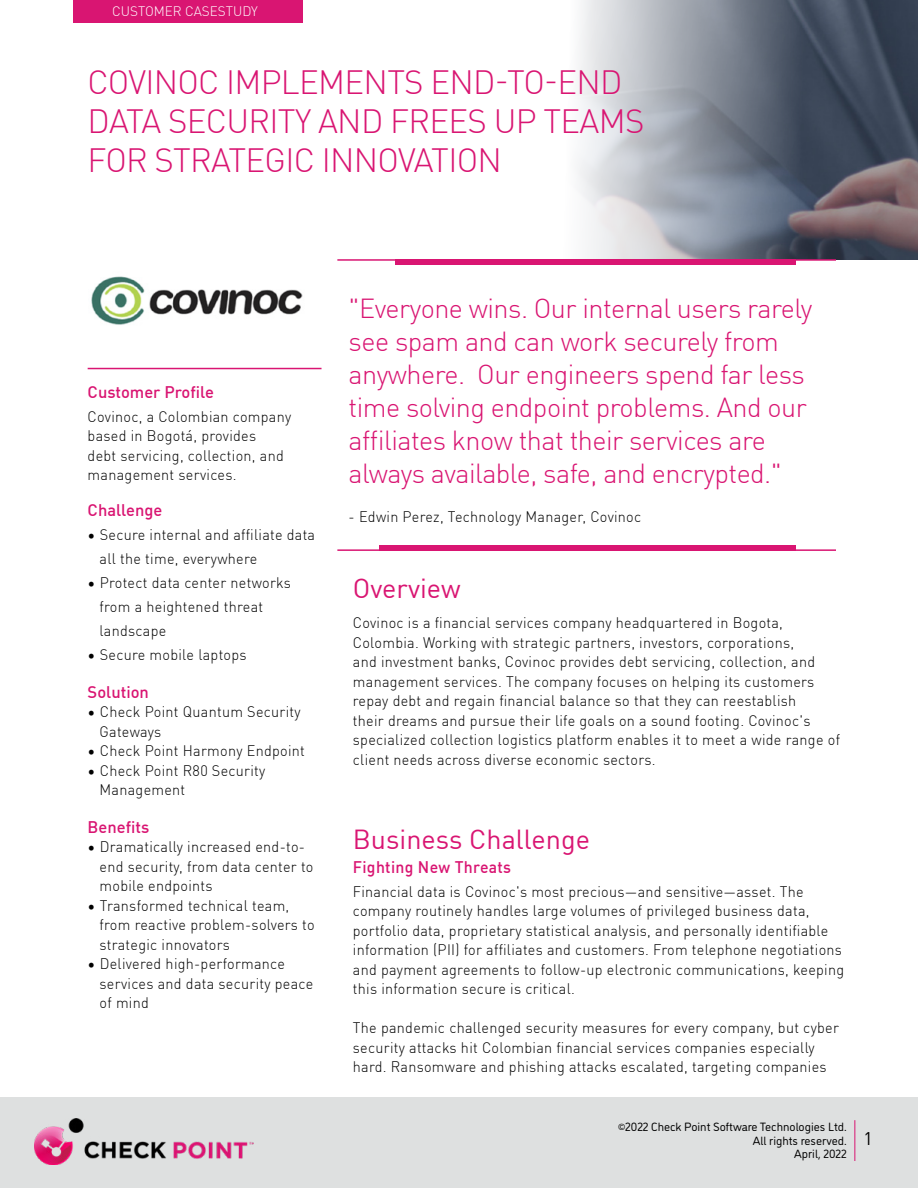
<style>
.page{position:relative;width:918px;height:1188px;background:#fff}
.page>*{position:absolute;margin:0;border:0;box-sizing:border-box;transform-origin:0 0}
.t1{font:300 33px/39px "DIN Pro";letter-spacing:-.02em;color:#d91572}
.t2{font:300 27px/33px "DIN Pro";letter-spacing:-.02em;color:#d91572}
.t3{font:27px "DIN Pro";color:#d91572}
.t4{font:18px "DIN Pro";color:#000}
.t5{font:500 16.5px "DIN Pro";color:#d91572}
.t6{font:500 16.5px "DIN Pro";letter-spacing:.02em;color:#d91572;scale:.96 1}
.t7{font:300 15px/19.5px "DIN Pro";letter-spacing:.02em;color:#000;scale:.96 1}
.t8{font:300 13.5px "DIN Pro";color:#fff}
.t9{font:12px/13.5px "DI Nosaur";color:#000;text-align:right}
.t10{font:9px "DI Nosaur";color:#000}
</style>
<div class="page">
<div style="left:0;top:1097px;width:918px;height:91px;background:#dee0e0"></div>
<hr style="left:854px;top:1120px;width:1px;height:41px;background:#d91572">
<div style="left:73px;top:0;width:230px;height:23px;background:#d91572"></div>
<img style="left:34px;top:1118px;width:219px;height:47px">
<svg style="left:577px;top:0;width:341px;height:259px;background:#838893"></svg>
<div style="left:395px;top:259px;width:400px;height:6px;background:#d91572"></div>
<div style="left:379px;top:545px;width:416px;height:6px;background:#d91572"></div>
<hr style="left:337px;top:549px;width:499px;height:2px;background:#d91572">
<hr style="left:88px;top:368px;width:234px;height:1px;background:#d91572">
<hr style="left:337px;top:259px;width:499px;height:2px;background:#d91572">
<img style="left:91px;top:276px;width:212px;height:49px">
<p class="t8" style="left:112px;top:1px;width:147px">CUSTOMER CASESTUDY</p>
<h1 class="t1" style="left:88px;top:60px;width:558px">COVINOC IMPLEMENTS END-TO-END<br>DATA SECURITY AND FREES UP TEAMS<br>FOR STRATEGIC INNOVATION</h1>
<p class="t5" style="left:88px;top:379px;width:128px">Customer Profile</p>
<p class="t7" style="left:88px;top:405px;width:214px">Covinoc a, Colombian company based in Bogotá, provides<br>debt servicing, collection, and management services.</p>
<p class="t5" style="left:88px;top:497px;width:76px">Challenge</p>
<p class="t7" style="left:100px;top:522px;width:226px;line-height:24px;text-indent:-12px">• Secure internal and affiliate data all the time, everywhere</p>
<p class="t7" style="left:100px;top:570px;width:201px;line-height:24px;text-indent:-12px">• Protect data center networks from a heightened threat landscape</p>
<p class="t7" style="left:88px;top:644px;width:167px">• Secure mobile laptops</p>
<p class="t5" style="left:88px;top:679px;width:63px">Solution</p>
<p class="t7" style="left:100px;top:701px;width:211px;text-indent:-12px">• Check Point Quantum Security<br>Gateways</p>
<p class="t7" style="left:88px;top:740px;width:228px">• Check Point Harmony Endpoint</p>
<p class="t7" style="left:100px;top:759px;width:174px;text-indent:-12px">• Check Point R80 Security<br>Management</p>
<p class="t5" style="left:88px;top:814px;width:63px">Benefits</p>
<p class="t7" style="left:100px;top:836px;width:224px;text-indent:-12px">• Dramatically increased end-to&shy;end security, from data center to mobile endpoints</p>
<p class="t7" style="left:100px;top:894px;width:226px;text-indent:-12px">• Transformed technical team, from reactive problem-solvers to strategic innovators</p>
<p class="t7" style="left:100px;top:953px;width:224px;text-indent:-12px">• Delivered high-performance services and data security peace of mind</p>
<p class="t2" style="left:349px;top:290px;width:465px">"Everyone wins. Our internal users rarely see spam and can work securely from anywhere. Our engineers spend far less time solving endpoint problems. And our affiliates know that their services are always available, safe, and encrypted ".</p>
<p class="t7" style="left:349px;top:506px;width:306px">- Edwin Perez, Technology Manager, Covinoc</p>
<h2 class="t3" style="left:353px;top:568px;width:109px">Overview</h2>
<p class="t7" style="left:353px;top:612px;width:509px">Covinoc is a financial services company headquartered in Bogota, Colombia. Working with strategic partners, investors, corporations,<br>and investment banks, Covinoc provides debt servicing, collection, and management services. The company focuses on helping its customers repay debt and regain financial balance so that they can reestablish<br>their dreams and pursue their life goals on a sound footing. Covinoc s' specialized collection logistics platform enables toit meet a wide range of client needs across diverse economic sectors.</p>
<h2 class="t3" style="left:353px;top:818px;width:239px">Business Challenge</h2>
<p class="t6" style="left:353px;top:854px;width:166px">Fighting New Threats</p>
<p class="t7" style="left:353px;top:881px;width:513px">Financial data is Covinoc s' most precious—and sensitive—asset. The company routinely handles large volumes of privileged business data, portfolio data, proprietary statistical analysis, and personally identifiable information (PII) for affiliates and customers. From telephone negotiations and payment agreements to follow-up electronic communications, keeping this information secure is critical.</p>
<p class="t7" style="left:353px;top:1017px;width:508px">The pandemic challenged security measures for every company, but cyber security attacks hit Colombian financial services companies especially hard. Ransomware and phishing attacks escalated, targeting companies</p>
<p class="t9" style="left:625px;top:1120px;width:223px">2022 Check Point Software Technologies Ltd.</p>
<p class="t10" style="left:618px;top:1120px;width:9px">©</p>
<p class="t9" style="left:753px;top:1133px;width:95px">All rights reserved.<br>April, 2022</p>
<p class="t4" style="left:864px;top:1125px;width:11px">1</p>
</div>
